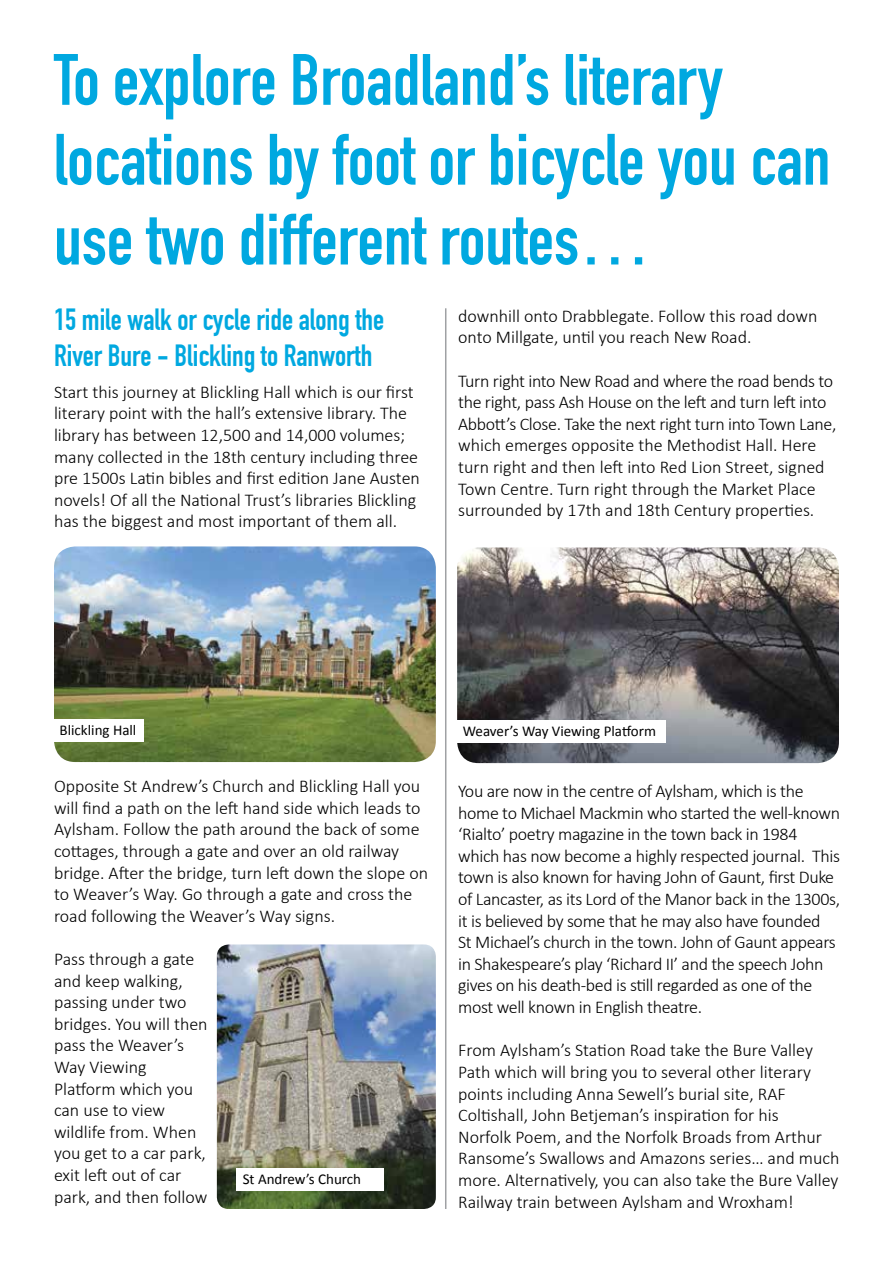
<style>
.page{position:relative;width:893px;height:1263px;background:#fff}
.page>*{position:absolute;margin:0;border:0;box-sizing:border-box;transform-origin:0 0}
.t1{font:700 71.4px/79.8px "DIN Condensed";color:#00a8e0}
.t2{font:700 30px/36px "DIN Condensed";color:#00a8e0}
.t3{font:300 18px/21.6px "Calibri";color:#000}
.t4{font:300 18px/21.6px "Calibri";letter-spacing:-.02em;color:#000}
.t5{font:15px "Calibri";color:#000}
</style>
<div class="page">
<img style="left:54px;top:546px;width:382px;height:216px">
<img style="left:217px;top:944px;width:219px;height:265px">
<div style="left:49px;top:719px;width:95px;height:23px;background:#fff"></div>
<div style="left:236px;top:1168px;width:147px;height:23px;background:#fff"></div>
<hr style="left:445px;top:308px;width:1px;height:901px;background:#9fa1a4">
<img style="left:457px;top:547px;width:382px;height:216px">
<div style="left:453px;top:720px;width:213px;height:23px;background:#fff"></div>
<h1 class="t1" style="left:54px;top:40px;width:778px">To explore Broadland’s literary locations by foot or bicycle you can use two different routes…</h1>
<h2 class="t2" style="left:54px;top:301px;width:332px">15 mile walk or cycle ride along the<br>River Bure - Blickling to Ranworth</h2>
<p class="t3" style="left:54px;top:380px;width:367px">Start this journey at Blickling Hall which is our first literary point with the hall’s extensive library. The library has between 12,500 and 14,000 volumes; many collected in the 18th century including three pre 1500s Latin bibles and first edition Jane Austen novels! Of all the National Trust’s libraries Blickling has the biggest and most important of them all.</p>
<p class="t3" style="left:458px;top:304px;width:361px">downhill onto Drabblegate. Follow this road down onto Millgate, until you reach New Road.</p>
<p class="t3" style="left:458px;top:369px;width:380px">Turn right into New Road and where the road bends to the right, pass Ash House on the left and turn left into Abbott’s Close. Take the next right turn into Town Lane, which emerges opposite the Methodist Hall. Here turn right and then left into Red Lion Street, signed Town Centre. Turn right through the Market Place surrounded by 17th and 18th Century properties.</p>
<p class="t5" style="left:60px;top:721px;width:78px">Blickling Hall</p>
<p class="t3" style="left:54px;top:774px;width:376px">Opposite St Andrew’s Church and Blickling Hall you will find a path on the left hand side which leads to Aylsham. Follow the path around the back of some cottages, through a gate and over an old railway bridge. After the bridge, turn left down the slope on to Weaver’s Way. Go through a gate and cross the road following the Weaver’s Way signs.</p>
<p class="t3" style="left:54px;top:947px;width:155px">Pass through a gate and keep walking, passing under two bridges. You will then pass the Weaver’s<br>Way Viewing<br>Platform which you can use to view wildlife from. When you get to a car park, exit left out of car park, and then follow</p>
<p class="t5" style="left:243px;top:1169px;width:120px">St Andrew’s Church</p>
<p class="t5" style="left:463px;top:722px;width:195px">Weaver’s Way Viewing Platform</p>
<p class="t4" style="left:458px;top:779px;width:383px">You are now in the centre of Aylsham, which is the home to Michael Mackmin who started the well-known ‘Rialto’ poetry magazine in the town back in 1984 which has now become a highly respected journal. This town is also known for having John of Gaunt, first Duke of Lancaster, as its Lord of the Manor back in the 1300s, it is believed by some that he may also have founded<br>St Michael’s church in the town. John of Gaunt appears in Shakespeare’s play ‘Richard II’ and the speech John gives on his death-bed is still regarded as one of the most well known in English theatre.</p>
<p class="t3" style="left:458px;top:1039px;width:383px">From Aylsham’s Station Road take the Bure Valley Path which will bring you to several other literary points including Anna Sewell’s burial site, RAF Coltishall, John Betjeman’s inspiration for his<br>Norfolk Poem, and the Norfolk Broads from Arthur Ransome’s Swallows and Amazons series… and much more. Alternatively, you can also take the Bure Valley Railway train between Aylsham and Wroxham!</p>
</div>
